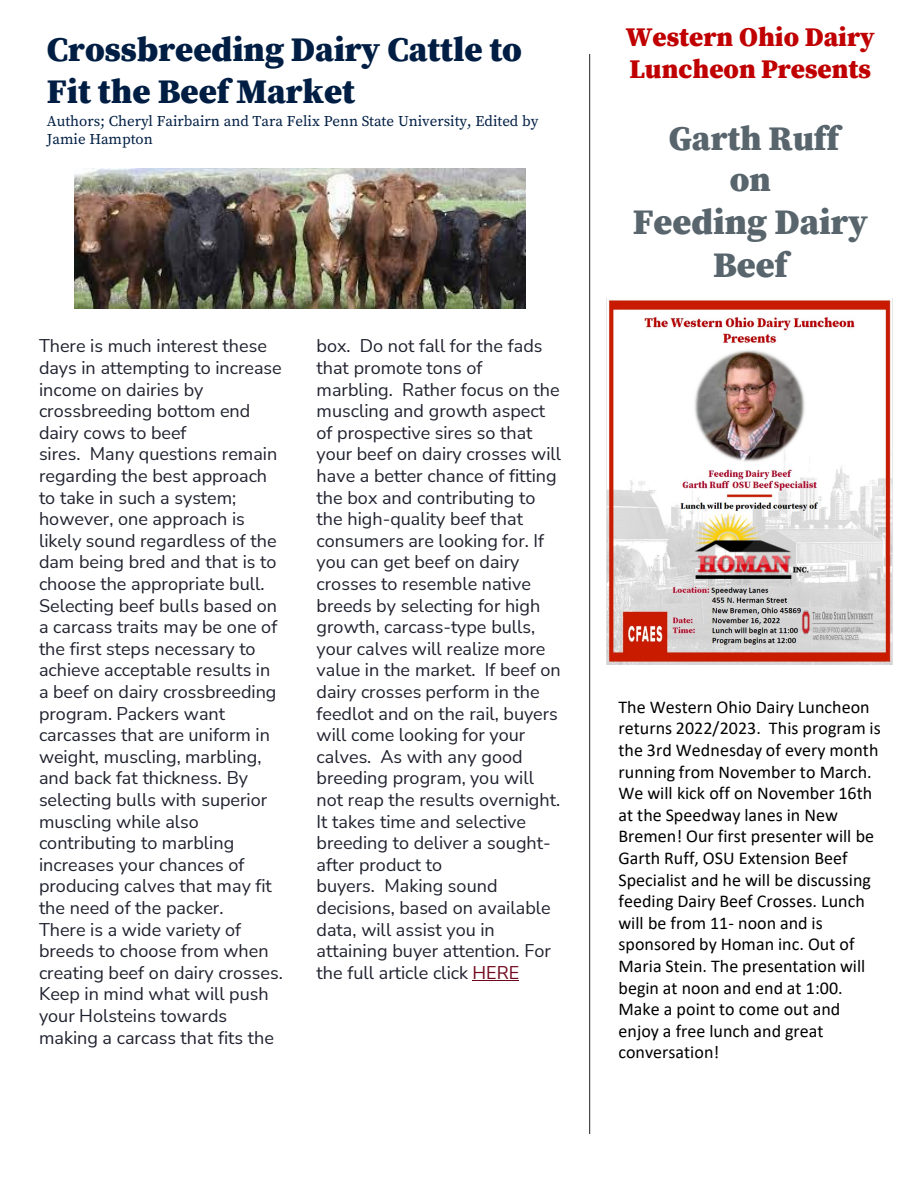
<style>
.page{position:relative;width:918px;height:1188px;background:#fff}
.page>*{position:absolute;margin:0;border:0;box-sizing:border-box;transform-origin:0 0}
.t1{font:900 36px/43.2px "Buckeye Serif";color:#58656c;text-align:center}
.t2{font:900 34.5px/41.4px "Buckeye Serif";color:#001e44}
.t3{font:900 34.5px "Buckeye Serif";color:#58656c}
.t4{font:900 27px/32.4px "Buckeye Serif";color:#c00000}
.t5{font:18px/21.6px "Nunito Sans";color:#1f212e}
.t6{font:18px/21.6px "Calibri";color:#000}
.t7{font:15px/18px "Buckeye Serif";color:#001e44}
.s1{color:#70061b}
</style>
<div class="page">
<hr style="left:473px;top:980px;width:46px;height:1px;background:#70061b">
<hr style="left:589px;top:54px;width:1px;height:1080px;background:#231f20">
<img style="left:75px;top:168px;width:451px;height:141px">
<img style="left:606px;top:298px;width:287px;height:367px">
<p class="t2" style="left:47px;top:28px;width:477px">Crossbreeding Dairy Cattle to<br>Fit the Beef Market</p>
<p class="t7" style="left:47px;top:112px;width:493px">Authors; Cheryl Fairbairn and Tara Felix Penn State University, Edited by<br>Jamie Hampton</p>
<p class="t5" style="left:39px;top:335px;width:244px">There is much interest these days in attempting to increase income on dairies by crossbreeding bottom end dairy cows to beef<br>sires. Many questions remain regarding the best approach to take in such a system; however, one approach is likely sound regardless of the dam being bred and that is to choose the appropriate bull.<br>Selecting beef bulls based on a carcass traits may be one of the first steps necessary to achieve acceptable results in a beef on dairy crossbreeding program. Packers want carcasses that are uniform in weight, muscling, marbling, and back fat thickness. By selecting bulls with superior muscling while also contributing to marbling increases your chances of producing calves that may fit the need of the packer.</p>
<p class="t5" style="left:39px;top:918px;width:245px">There is a wide variety of breeds to choose from when creating beef on dairy crosses.<br>Keep in mind what will push your Holsteins towards making a carcass that fits the</p>
<p class="t5" style="left:317px;top:335px;width:246px">box. Do not fall for the fads that promote tons of marbling. Rather focus on the muscling and growth aspect of prospective sires so that your beef on dairy crosses will have a better chance of fitting the box and contributing to the high-quality beef that consumers are looking for. If you can get beef on dairy crosses to resemble native breeds by selecting for high growth, carcass-type bulls, your calves will realize more value in the market. If beef on dairy crosses perform in the feedlot and on the rail, buyers will come looking for your calves. As with any good breeding program, you will not reap the results overnight.<br>It takes time and selective breeding to deliver a sought&shy;after product to<br>buyers. Making sound decisions, based on available data, will assist you in attaining buyer attention. For the full article click <span class="s1">HERE</span></p>
<p class="t4" style="left:626px;top:20px;width:250px">Western Ohio Dairy<br>Luncheon Presents</p>
<p class="t3" style="left:669px;top:114px;width:172px">Garth Ruff</p>
<p class="t3" style="left:730px;top:155px;width:43px">on</p>
<p class="t1" style="left:633px;top:199px;width:237px">Feeding Dairy<br>Beef</p>
<p class="t6" style="left:619px;top:696px;width:264px">The Western Ohio Dairy Luncheon returns 2022/2023. This program is the 3rd Wednesday of every month running from November to March.<br>We will kick off on November 16th at the Speedway lanes in New<br>Bremen! Our first presenter will be<br>Garth Ruff, OSU Extension Beef<br>Specialist and he will be discussing feeding Dairy Beef Crosses. Lunch will be from 11- noon and is sponsored by Homan inc. Out of<br>Maria Stein. The presentation will begin at noon and end at 1:00.<br>Make a point to come out and enjoy a free lunch and great conversation!</p>
</div>
